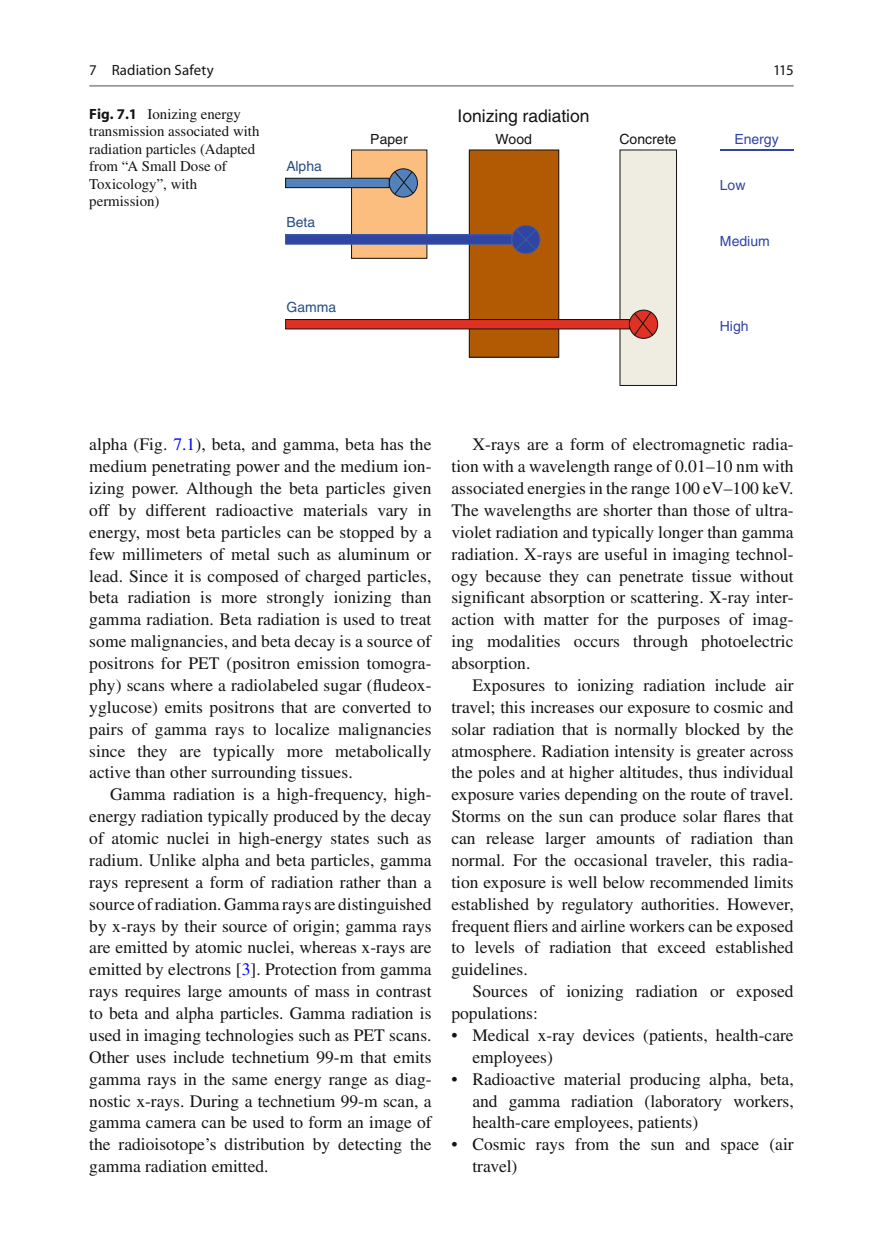
<style>
.page{position:relative;width:883px;height:1260px;background:#fff}
.page>*{position:absolute;margin:0;border:0;box-sizing:border-box;transform-origin:0 0}
.t1{font:17.5px/21.9px "Times";color:#131413;text-align:justify}
.t2{font:17.5px "Helvetica";color:#131413}
.t3{font:14.88px/17.5px "Times";color:#131413}
.t4{font:14.88px "Myriad";letter-spacing:.005em;color:#131413}
.t5{font:14px "Helvetica";color:#3045a1}
.t6{font:14px "Helvetica";color:#131413}
.t7{font:14px "Helvetica";color:#284d82}
.s1{font-family:"Myriad";font-weight:700}
.s2{color:#00f}
</style>
<div class="page">
<div style="left:620px;top:150px;width:57px;height:235px;background:#efede1"></div>
<div style="left:620px;top:150px;width:57px;height:236px;border:1px solid #131413"></div>
<div style="left:469px;top:150px;width:90px;height:207px;background:#b25a03"></div>
<div style="left:469px;top:150px;width:90px;height:208px;border:1px solid #131413"></div>
<div style="left:352px;top:150px;width:75px;height:108px;background:#fcbe7f"></div>
<div style="left:351px;top:150px;width:76px;height:109px;border:1px solid #131413"></div>
<svg style="left:389px;top:169px;width:28px;height:28px"></svg>
<div style="left:389px;top:168px;width:29px;height:30px;border:1px solid #131413;border-radius:50%"></div>
<svg style="left:629px;top:310px;width:29px;height:28px"></svg>
<div style="left:629px;top:310px;width:29px;height:29px;border:1px solid #131413;border-radius:50%"></div>
<div style="left:286px;top:178px;width:103px;height:10px;background:#5281bb"></div>
<div style="left:285px;top:178px;width:105px;height:10px;border:1px solid #131413"></div>
<svg style="left:285px;top:221px;width:256px;height:38px"></svg>
<div style="left:286px;top:320px;width:343px;height:9px;background:#df3224"></div>
<div style="left:285px;top:319px;width:345px;height:10px;border:1px solid #131413"></div>
<hr style="left:720px;top:150px;width:74px;height:1px;background:#3045a1">
<svg style="left:633px;top:311px;width:21px;height:25px"></svg>
<svg style="left:394px;top:171px;width:20px;height:24px"></svg>
<hr style="left:89px;top:85px;width:705px;height:2px;background:#989898">
<p class="t4" style="left:89px;top:64px;width:126px">7 Radiation Safety</p>
<p class="t3" style="left:89px;top:106px;width:172px"><span class="s1">Fig. 7.1</span> Ionizing energy transmission associated with radiation particles (Adapted from “A Small Dose of<br>Toxicology”, with permission)</p>
<p class="t7" style="left:287px;top:161px;width:37px">Alpha</p>
<p class="t7" style="left:287px;top:217px;width:30px">Beta</p>
<p class="t7" style="left:287px;top:302px;width:51px">Gamma</p>
<p class="t2" style="left:458px;top:110px;width:134px">Ionizing radiation</p>
<p class="t6" style="left:370px;top:134px;width:39px">Paper</p>
<p class="t6" style="left:496px;top:134px;width:38px">Wood</p>
<p class="t6" style="left:620px;top:134px;width:58px">Concrete</p>
<p class="t4" style="left:773px;top:64px;width:22px">115</p>
<p class="t5" style="left:734px;top:134px;width:46px">Energy</p>
<p class="t5" style="left:720px;top:180px;width:27px">Low</p>
<p class="t5" style="left:720px;top:236px;width:51px">Medium</p>
<p class="t5" style="left:720px;top:321px;width:30px">High</p>
<p class="t1" style="left:89px;top:435px;width:344px">alpha (Fig. <span class="s2">7.1</span> ), beta, and gamma, beta has the medium penetrating power and the medium ion&shy;izing power. Although the beta particles given off by different radioactive materials vary in energy, most beta particles can be stopped by a few millimeters of metal such as aluminum or lead. Since it is composed of charged particles, beta radiation is more strongly ionizing than gamma radiation. Beta radiation is used to treat some malignancies, and beta decay is a source of positrons for PET (positron emission tomogra&shy;phy) scans where a radiolabeled sugar (fludeox&shy;yglucose) emits positrons that are converted to pairs of gamma rays to localize malignancies since they are typically more metabolically active than other surrounding tissues.</p>
<p class="t1" style="left:89px;top:785px;width:344px;text-indent:21px">Gamma radiation is a high-frequency, high&shy;energy radiation typically produced by the decay of atomic nuclei in high-energy states such as radium. Unlike alpha and beta particles, gamma rays represent a form of radiation rather than a source of radiation. Gamma rays are distinguished by x-rays by their source of origin; gamma rays are emitted by atomic nuclei, whereas x-rays are emitted by electrons [ <span class="s2">3</span> ]. Protection from gamma rays requires large amounts of mass in contrast to beta and alpha particles. Gamma radiation is used in imaging technologies such as PET scans.<br>Other uses include technetium 99-m that emits gamma rays in the same energy range as diag&shy;nostic x-rays. During a technetium 99-m scan, a gamma camera can be used to form an image of the radioisotope’s distribution by detecting the gamma radiation emitted.</p>
<p class="t1" style="left:451px;top:435px;width:344px;text-indent:21px">X-rays are a form of electromagnetic radia&shy;tion with a wavelength range of 0.01–10 nm with associated energies in the range 100 eV–100 keV.<br>The wavelengths are shorter than those of ultra&shy;violet radiation and typically longer than gamma radiation. X-rays are useful in imaging technol&shy;ogy because they can penetrate tissue without significant absorption or scattering. X-ray inter&shy;action with matter for the purposes of imag&shy;ing modalities occurs through photoelectric absorption.</p>
<p class="t1" style="left:451px;top:676px;width:344px;text-indent:21px">Exposures to ionizing radiation include air travel; this increases our exposure to cosmic and solar radiation that is normally blocked by the atmosphere. Radiation intensity is greater across the poles and at higher altitudes, thus individual exposure varies depending on the route of travel.<br>Storms on the sun can produce solar flares that can release larger amounts of radiation than normal. For the occasional traveler, this radia&shy;tion exposure is well below recommended limits established by regulatory authorities. However, frequent fliers and airline workers can be exposed to levels of radiation that exceed established guidelines.</p>
<p class="t1" style="left:451px;top:982px;width:344px;text-indent:21px">Sources of ionizing radiation or exposed populations:</p>
<p class="t1" style="left:472px;top:1026px;width:323px;text-indent:-21px">• Medical x-ray devices (patients, health-care employees)</p>
<p class="t1" style="left:472px;top:1070px;width:323px;text-indent:-21px">• Radioactive material producing alpha, beta, and gamma radiation (laboratory workers, health-care employees, patients)</p>
<p class="t1" style="left:472px;top:1135px;width:323px;text-indent:-21px">• Cosmic rays from the sun and space (air travel)</p>
</div>
